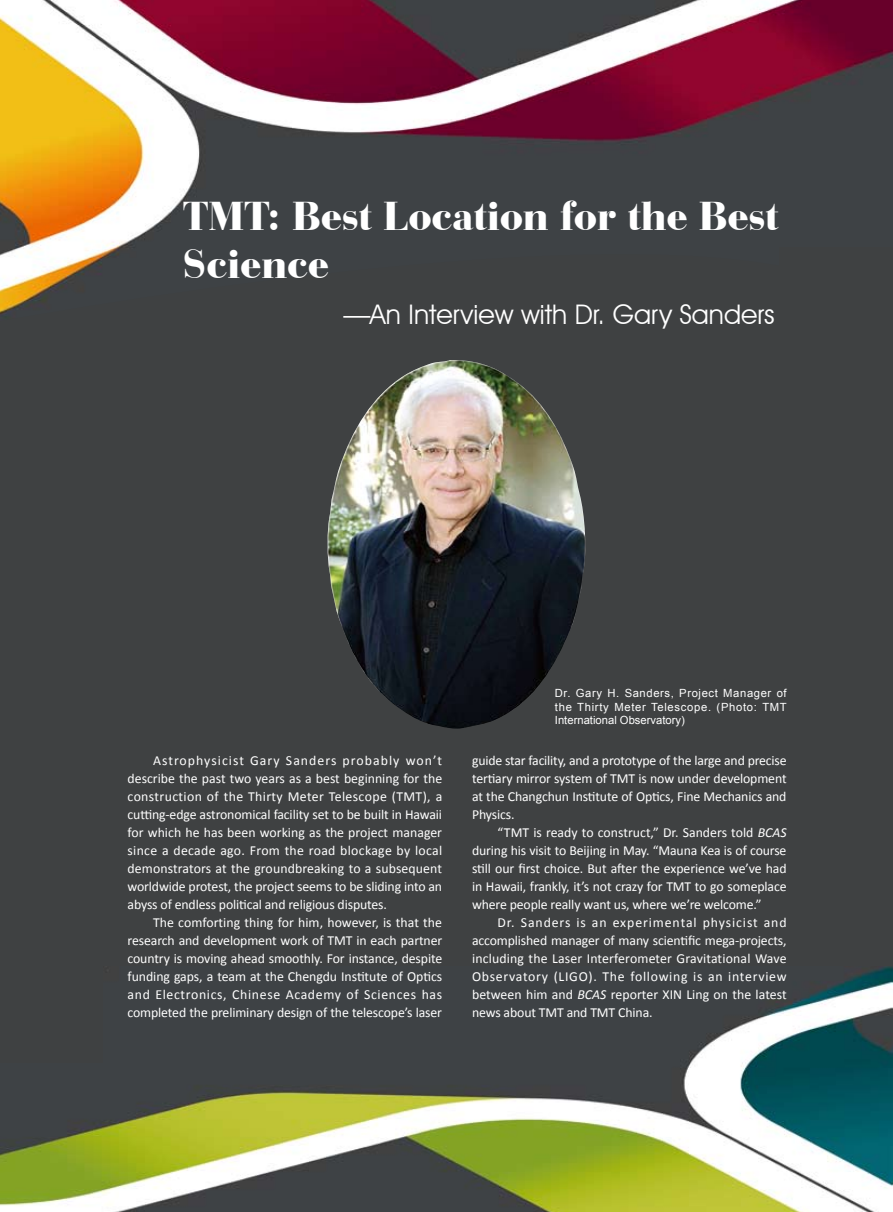
<style>
.page{position:relative;width:893px;height:1212px;background:#fff}
.page>*{position:absolute;margin:0;border:0;box-sizing:border-box;transform-origin:0 0}
.t1{font:900 42px/48px "Bauer Bodoni BT";color:#fff}
.t2{font:27px "Avant Garde IT Cby BT";color:#fff}
.t3{font:13.8px/18px "Calibri";letter-spacing:-.01em;color:#fff;text-align:justify}
.t4{font:11.25px/13.5px "Arial";color:#fff;text-align:justify}
.s1{font-style:italic}
</style>
<div class="page">
<div style="left:0;top:196px;width:893px;height:824px;background:#3f4142"></div>
<img style="left:0;top:966px;width:893px;height:246px">
<img style="left:0;top:0;width:893px;height:317px">
<div style="left:779px;top:247px;width:114px;height:165px;background:#3f4142"></div>
<div style="left:0;top:897px;width:102px;height:166px;background:#3f4142"></div>
<img style="left:327px;top:360px;width:259px;height:369px">
<h1 class="t1" style="left:183px;top:191px;width:597px">TMT: Best Location for the Best<br>Science</h1>
<h2 class="t2" style="left:343px;top:298px;width:433px">—An Interview with Dr. Gary Sanders</h2>
<p class="t3" style="left:128px;top:751px;width:316px;text-indent:26px">Astrophysicist Gary Sanders probably won’t describe the past two years as a best beginning for the construction of the Thirty Meter Telescope (TMT), a cutting-edge astronomical facility set to be built in Hawaii for which he has been working as the project manager since a decade ago. From the road blockage by local demonstrators at the groundbreaking to a subsequent worldwide protest, the project seems to be sliding into an abyss of endless political and religious disputes.</p>
<p class="t3" style="left:128px;top:913px;width:316px;text-indent:26px">The comforting thing for him, however, is that the research and development work of TMT in each partner country is moving ahead smoothly. For instance, despite funding gaps, a team at the Chengdu Institute of Optics and Electronics, Chinese Academy of Sciences has completed the preliminary design of the telescope’s laser</p>
<p class="t4" style="left:555px;top:687px;width:233px">Dr. Gary H. Sanders, Project Manager of the Thirty Meter Telescope. (Photo: TMT International Observatory)</p>
<p class="t3" style="left:472px;top:751px;width:316px">guide star facility, and a prototype of the large and precise tertiary mirror system of TMT is now under development at the Changchun Institute of Optics, Fine Mechanics and Physics.</p>
<p class="t3" style="left:472px;top:823px;width:316px;text-indent:26px">“TMT is ready to construct,” Dr. Sanders told <span class="s1">BCAS </span>during his visit to Beijing in May. “Mauna Kea is of course still our first choice. But after the experience we’ve had in Hawaii, frankly, it’s not crazy for TMT to go someplace where people really want us, where we’re welcome.”</p>
<p class="t3" style="left:472px;top:913px;width:316px;text-indent:26px">Dr. Sanders is an experimental physicist and accomplished manager of many scientific mega-projects, including the Laser Interferometer Gravitational Wave Observatory (LIGO). The following is an interview between him and <span class="s1">BCAS</span> reporter XIN Ling on the latest news about TMT and TMT China.</p>
</div>
